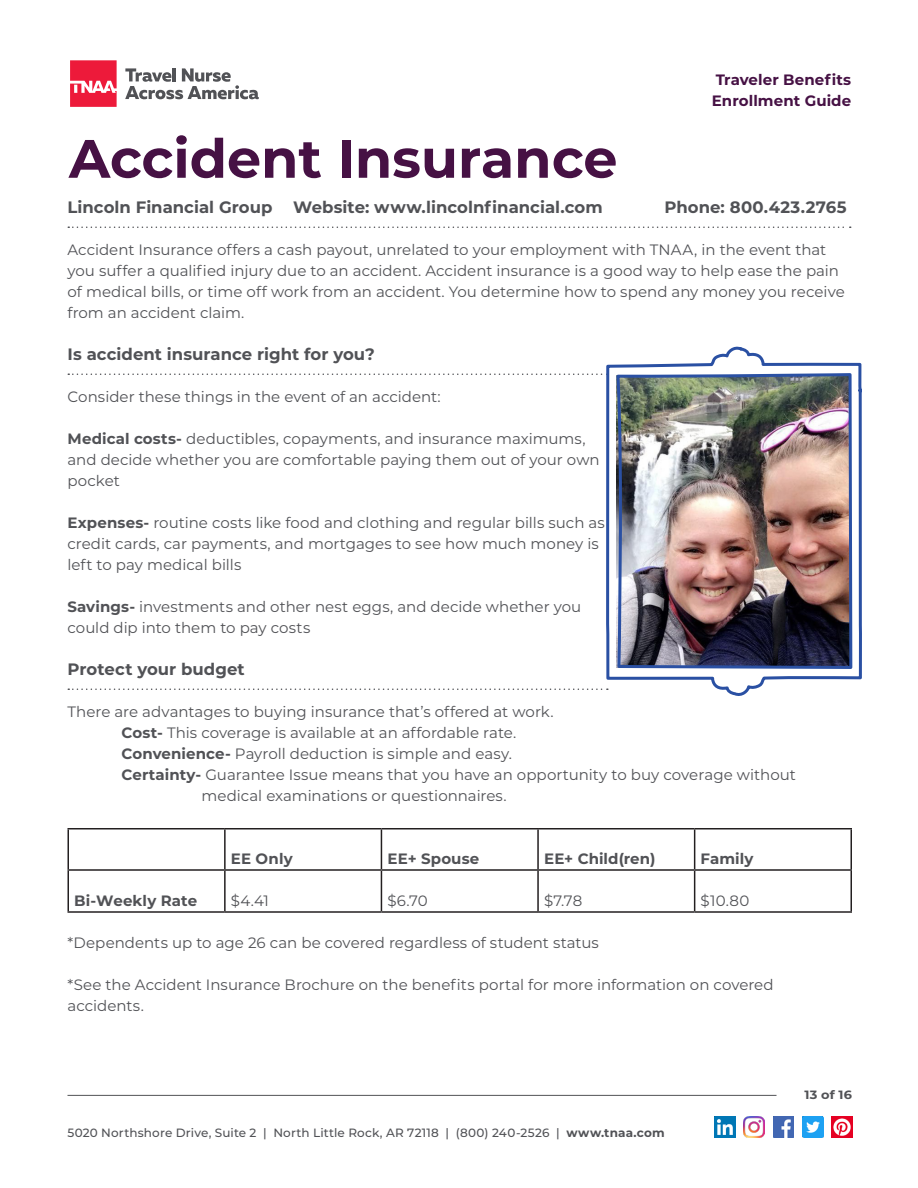
<style>
.page{position:relative;width:918px;height:1188px;background:#fff}
.page>*{position:absolute;margin:0;border:0;box-sizing:border-box;transform-origin:0 0}
.Heading{font:700 54px "Montserrat";color:#461144}
.Body_Head{font:700 16.5px "Montserrat";color:#515256}
.Bulleted_List{font:15px/21px "Montserrat";color:#515256}
.Bulleted_List-2{font:700 15px "Montserrat";letter-spacing:.01em;color:#515256}
.Document_Title_Tag{font:700 15px "Montserrat";letter-spacing:.005em;color:#461144}
.t1{font:500 12px "Montserrat";letter-spacing:.015em;color:#515256}
.t2{font:700 12px "Montserrat";color:#515256;scale:1.08 1}
.s1{font-weight:700}
</style>
<div class="page">
<svg style="left:70px;top:60px;width:47px;height:47px;background:#ef3f5a"></svg>
<svg style="left:125px;top:68px;width:134px;height:31px"></svg>
<hr style="left:68px;top:1095px;width:709px;height:1px;background:#515256">
<svg style="left:68px;top:226px;width:535px;height:2px"></svg>
<svg style="left:68px;top:374px;width:535px;height:1px"></svg>
<svg style="left:68px;top:688px;width:535px;height:2px"></svg>
<hr style="left:68px;top:828px;width:157px;height:2px;background:#231f20">
<hr style="left:68px;top:830px;width:1px;height:39px;background:#231f20">
<hr style="left:225px;top:828px;width:156px;height:2px;background:#231f20">
<hr style="left:224px;top:830px;width:2px;height:39px;background:#231f20">
<hr style="left:381px;top:828px;width:157px;height:2px;background:#231f20">
<hr style="left:381px;top:830px;width:1px;height:39px;background:#231f20">
<hr style="left:538px;top:828px;width:157px;height:2px;background:#231f20">
<hr style="left:537px;top:830px;width:2px;height:39px;background:#231f20">
<hr style="left:68px;top:869px;width:157px;height:2px;background:#231f20">
<hr style="left:68px;top:871px;width:1px;height:40px;background:#231f20">
<hr style="left:225px;top:869px;width:156px;height:2px;background:#231f20">
<hr style="left:224px;top:871px;width:2px;height:40px;background:#231f20">
<hr style="left:381px;top:869px;width:157px;height:2px;background:#231f20">
<hr style="left:381px;top:871px;width:1px;height:40px;background:#231f20">
<hr style="left:538px;top:869px;width:157px;height:2px;background:#231f20">
<hr style="left:537px;top:871px;width:2px;height:40px;background:#231f20">
<hr style="left:68px;top:911px;width:157px;height:2px;background:#231f20">
<hr style="left:225px;top:911px;width:156px;height:2px;background:#231f20">
<hr style="left:381px;top:911px;width:157px;height:2px;background:#231f20">
<hr style="left:538px;top:911px;width:157px;height:2px;background:#231f20">
<img style="left:605px;top:226px;width:257px;height:912px">
<p class="Document_Title_Tag" style="left:716px;top:69px;width:137px">Traveler Benefits</p>
<p class="Document_Title_Tag" style="left:712px;top:90px;width:141px">Enrollment Guide</p>
<p class="Heading" style="left:69px;top:120px;width:550px">Accident Insurance</p>
<p class="Body_Head" style="left:68px;top:195px;width:537px">Lincoln Financial Group Website: www.lincolnfinancial.com</p>
<p class="Body_Head" style="left:665px;top:195px;width:184px">Phone: 800.423.2765</p>
<p class="Bulleted_List" style="left:68px;top:239px;width:779px">Accident Insurance offers a cash payout, unrelated to your employment with TNAA, in the event that you suffer a qualified injury due to an accident. Accident insurance is a good way to help ease the pain of medical bills, or time off work from an accident. You determine how to spend any money you receive from an accident claim.</p>
<p class="Body_Head" style="left:68px;top:342px;width:309px">Is accident insurance right for you?</p>
<p class="Bulleted_List" style="left:68px;top:386px;width:375px">Consider these things in the event of an accident:</p>
<p class="Bulleted_List" style="left:68px;top:428px;width:534px"><span class="s1">Medical costs-</span> deductibles, copayments, and insurance maximums, and decide whether you are comfortable paying them out of your own pocket</p>
<p class="Bulleted_List" style="left:68px;top:512px;width:539px"><span class="s1">Expenses-</span> routine costs like food and clothing and regular bills such as credit cards, car payments, and mortgages to see how much money is left to pay medical bills</p>
<p class="Bulleted_List" style="left:68px;top:596px;width:515px"><span class="s1">Savings-</span> investments and other nest eggs, and decide whether you could dip into them to pay costs</p>
<p class="Body_Head" style="left:68px;top:657px;width:179px">Protect your budget</p>
<p class="Bulleted_List" style="left:68px;top:701px;width:488px">There are advantages to buying insurance that’s offered at work.</p>
<p class="Bulleted_List" style="left:122px;top:722px;width:396px"><span class="s1">Cost-</span> This coverage is available at an affordable rate.</p>
<p class="Bulleted_List" style="left:122px;top:743px;width:392px"><span class="s1">Convenience-</span> Payroll deduction is simple and easy.</p>
<p class="Bulleted_List" style="left:122px;top:764px;width:676px"><span class="s1">Certainty-</span> Guarantee Issue means that you have an opportunity to buy coverage without</p>
<p class="Bulleted_List" style="left:202px;top:785px;width:306px">medical examinations or questionnaires.</p>
<p class="Bulleted_List-2" style="left:231px;top:848px;width:63px">EE Only</p>
<p class="Bulleted_List-2" style="left:387px;top:848px;width:93px">EE+ Spouse</p>
<p class="Bulleted_List-2" style="left:544px;top:848px;width:113px">EE+ Child(ren)</p>
<p class="Bulleted_List-2" style="left:701px;top:848px;width:54px">Family</p>
<p class="Bulleted_List-2" style="left:74px;top:890px;width:124px">Bi-Weekly Rate</p>
<p class="Bulleted_List" style="left:231px;top:890px;width:40px">$4.41</p>
<p class="Bulleted_List" style="left:387px;top:890px;width:42px">$6.70</p>
<p class="Bulleted_List" style="left:544px;top:890px;width:40px">$7.78</p>
<p class="Bulleted_List" style="left:701px;top:890px;width:50px">$10.80</p>
<p class="Bulleted_List" style="left:68px;top:932px;width:533px">*Dependents up to age 26 can be covered regardless of student status</p>
<p class="Bulleted_List" style="left:68px;top:974px;width:708px">*See the Accident Insurance Brochure on the benefits portal for more information on covered accidents.</p>
<p class="t1" style="left:68px;top:1124px;width:599px">5020 Northshore Drive, Suite 2 | North Little Rock, AR 72118 | (800) 240-2526 | <span class="s1">www.tnaa.com</span></p>
<p class="t2" style="left:805px;top:1086px;width:46px">13 of 16</p>
</div>
